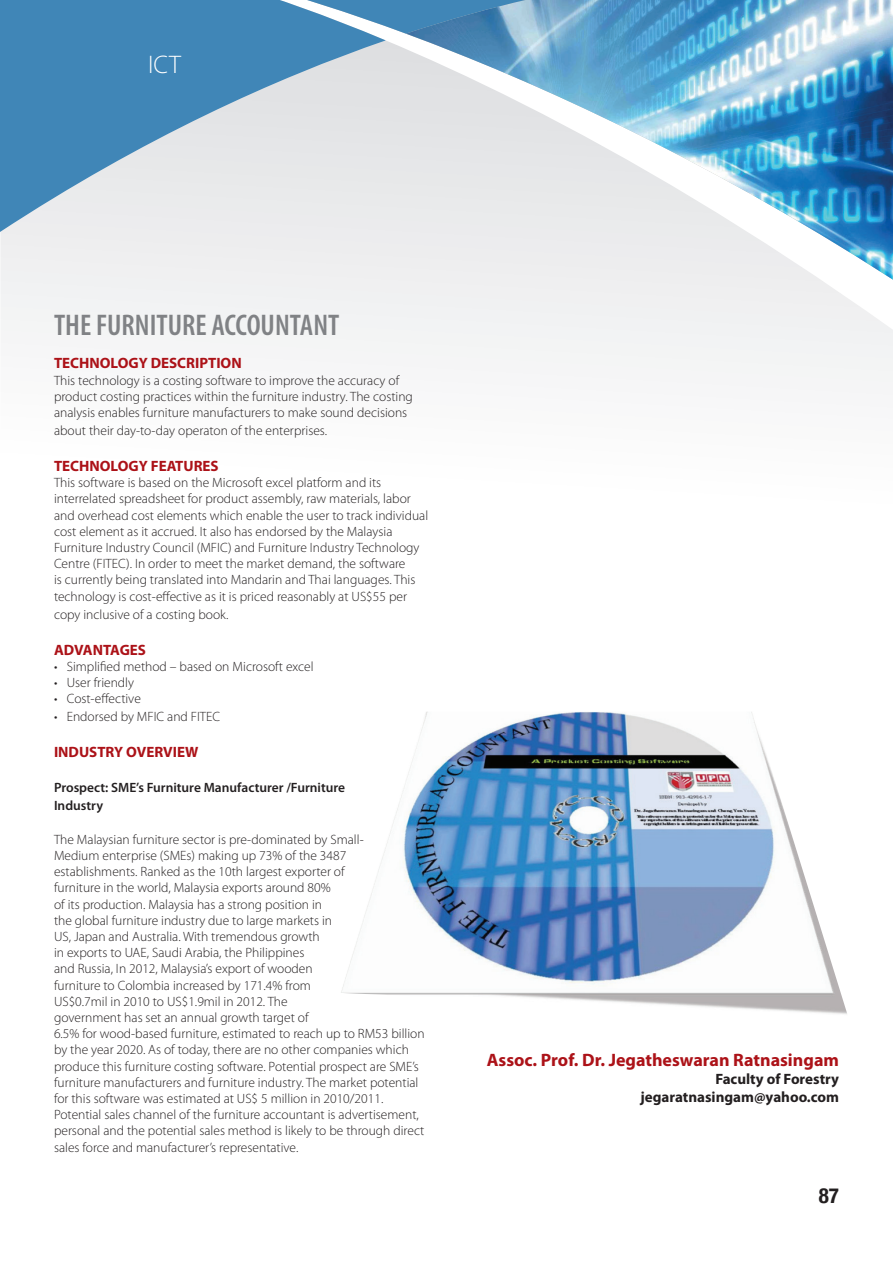
<style>
.page{position:relative;width:893px;height:1263px;background:#fff}
.page>*{position:absolute;margin:0;border:0;box-sizing:border-box;transform-origin:0 0}
.t1{font:600 condensed 30px "Myriad Pro";color:#808285}
.t2{font:300 25.5px "Myriad Pro";color:#fff}
.t3{font:700 condensed 21px "Helvetica Neue";color:#231f20}
.t4{font:700 18px "Myriad Pro";color:#ac1218}
.t5{font:700 15px "Myriad Pro";color:#ac1218}
.t6{font:700 15px/18px "Myriad Pro";color:#231f20;text-align:right}
.t7{font:300 13.5px/16.2px "Myriad Pro";color:#231f20}
.t8{font:600 13.5px/18px "Myriad Pro";color:#231f20}
</style>
<div class="page">
<div style="left:0;top:232px;width:893px;height:150px;background:#f2f3f4"></div>
<div style="left:210px;top:232px;width:196px;height:60px;background:#eeeeef"></div>
<img style="left:406px;top:0;width:487px;height:292px">
<svg style="left:0;top:0;width:701px;height:232px;background:#9fc0d6"></svg>
<img style="left:341px;top:712px;width:506px;height:302px">
<h2 class="t2" style="left:148px;top:49px;width:34px">ICT</h2>
<h1 class="t1" style="left:54px;top:309px;width:287px">THE FURNITURE ACCOUNTANT</h1>
<p class="t5" style="left:54px;top:354px;width:189px">TECHNOLOGY DESCRIPTION</p>
<p class="t7" style="left:54px;top:372px;width:360px">This technology is a costing software to improve the accuracy of product costing practices within the furniture industry. The costing analysis enables furniture manufacturers to make sound decisions</p>
<p class="t7" style="left:54px;top:422px;width:275px">about their day-to-day operaton of the enterprises.</p>
<p class="t5" style="left:54px;top:456px;width:166px">TECHNOLOGY FEATURES</p>
<p class="t7" style="left:54px;top:474px;width:376px">This software is based on the Microsoft excel platform and its interrelated spreadsheet for product assembly, raw materials, labor and overhead cost elements which enable the user to track individual cost element as it accrued. It also has endorsed by the Malaysia Furniture Industry Council (MFIC) and Furniture Industry Technology Centre (FITEC). In order to meet the market demand, the software<br>is currently being translated into Mandarin and Thai languages. This technology is cost-effective as it is priced reasonably at US$55 per</p>
<p class="t7" style="left:54px;top:606px;width:176px">copy inclusive of a costing book.</p>
<p class="t5" style="left:54px;top:640px;width:94px">ADVANTAGES</p>
<p class="t7" style="left:54px;top:658px;width:261px">• Simplified method – based on Microsoft excel</p>
<p class="t7" style="left:54px;top:674px;width:82px">• User friendly</p>
<p class="t7" style="left:54px;top:690px;width:88px">• Cost-effective</p>
<p class="t7" style="left:54px;top:708px;width:168px">• Endorsed by MFIC and FITEC</p>
<p class="t5" style="left:54px;top:742px;width:146px">INDUSTRY OVERVIEW</p>
<p class="t8" style="left:54px;top:778px;width:293px">Prospect: SME’s Furniture Manufacturer /Furniture<br>Industry</p>
<p class="t7" style="left:54px;top:831px;width:372px">The Malaysian furniture sector is pre-dominated by Small-<br>Medium enterprise (SMEs) making up 73% of the 3487 establishments. Ranked as the 10th largest exporter of<br>furniture in the world, Malaysia exports around 80%<br>of its production. Malaysia has a strong position in<br>the global furniture industry due to large markets in<br>US, Japan and Australia. With tremendous growth<br>in exports to UAE, Saudi Arabia, the Philippines<br>and Russia, In 2012, Malaysia’s export of wooden<br>furniture to Colombia increased by 171.4% from<br>US$0.7mil in 2010 to US$1.9mil in 2012. The<br>government has set an annual growth target of<br>6.5% for wood-based furniture, estimated to reach up to RM53 billion by the year 2020. As of today, there are no other companies which produce this furniture costing software. Potential prospect are SME’s furniture manufacturers and furniture industry. The market potential for this software was estimated at US$ 5 million in 2010/2011.<br>Potential sales channel of the furniture accountant is advertisement, personal and the potential sales method is likely to be through direct sales force and manufacturer’s representative.</p>
<h3 class="t4" style="left:487px;top:1048px;width:354px">Assoc. Prof. Dr. Jegatheswaran Ratnasingam</h3>
<p class="t6" style="left:640px;top:1069px;width:200px">Faculty of Forestry jegaratnasingam@yahoo.com</p>
<h3 class="t3" style="left:819px;top:1177px;width:22px">87</h3>
</div>
